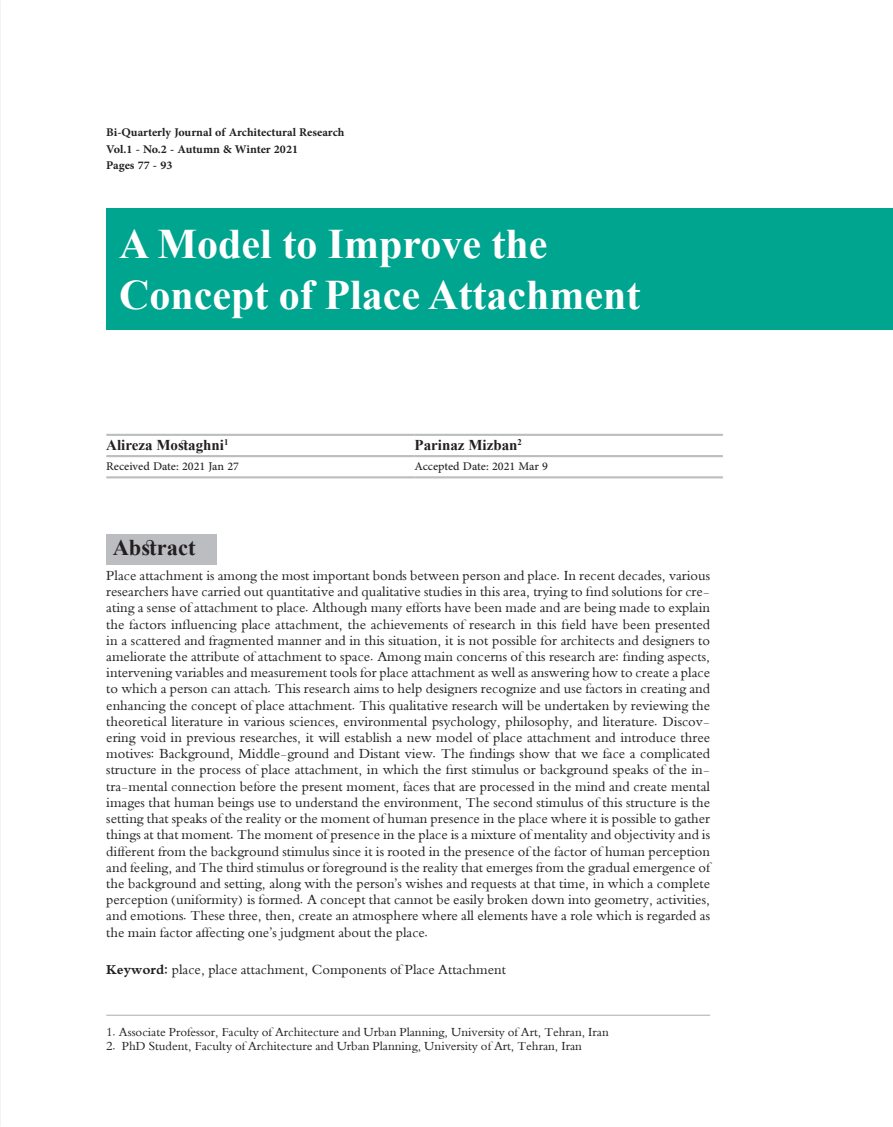
<style>
.page{position:relative;width:893px;height:1127px;background:#fff}
.page>*{position:absolute;margin:0;border:0;box-sizing:border-box;transform-origin:0 0}
.عنوان_مقاله_-_انگلیس{font:700 42px/50.4px "Times New Roman";color:#fff}
.بخش_های_اصلی_مقاله{font:700 22.5px "Times New Roman";color:#231f20}
.شناسنامه_در_شروع_مقا{font:700 16.5px "Adobe Arabic";color:#231f20}
.تاریخ_دریافت_و_پذیرش{font:16.5px "Adobe Arabic";color:#231f20}
.نویسندگان_-_انگلیسی{font:700 15px "Times New Roman";color:#231f20}
.متن_چکیده_و_واژگان_ک{font:13.5px/16.2px "XB Niloofar";color:#231f20;text-align:justify}
.زیرنویس_انگلیسی{font:12px "XB Niloofar";color:#231f20}
.نویسندگان_-_انگلیسی-2{font:700 8.7px "Times New Roman";color:#231f20}
.s1{font-weight:700}
</style>
<div class="page">
<div style="left:106px;top:208px;width:787px;height:122px;background:#00a590"></div>
<hr style="left:106px;top:455px;width:309px;height:2px;background:#bcbdc0">
<hr style="left:415px;top:455px;width:308px;height:2px;background:#bcbdc0">
<hr style="left:106px;top:476px;width:309px;height:2px;background:#bcbdc0">
<hr style="left:415px;top:476px;width:308px;height:2px;background:#bcbdc0">
<hr style="left:106px;top:434px;width:309px;height:2px;background:#bcbdc0">
<hr style="left:415px;top:434px;width:308px;height:2px;background:#bcbdc0">
<hr style="left:106px;top:1014px;width:604px;height:2px;background:#bcbdc0">
<div style="left:106px;top:534px;width:111px;height:31px;background:#bcbdc0"></div>
<p class="شناسنامه_در_شروع_مقا" style="left:106px;top:121px;width:240px">Bi-Quarterly Journal of Architectural Research</p>
<p class="شناسنامه_در_شروع_مقا" style="left:106px;top:138px;width:193px">Vol -.1 No -.2 Autumn &amp; Winter 2021</p>
<p class="شناسنامه_در_شروع_مقا" style="left:106px;top:154px;width:68px">Pages 77 93-</p>
<p class="عنوان_مقاله_-_انگلیس" style="left:119px;top:218px;width:523px">A Model to Improve the<br>Concept of Place Attachment</p>
<p class="نویسندگان_-_انگلیسی-2" style="left:224px;top:436px;width:6px">1</p>
<p class="نویسندگان_-_انگلیسی" style="left:106px;top:434px;width:119px">Alireza Mostaghni</p>
<p class="نویسندگان_-_انگلیسی-2" style="left:517px;top:436px;width:6px">2</p>
<p class="نویسندگان_-_انگلیسی" style="left:415px;top:434px;width:104px">Parinaz Mizban</p>
<p class="تاریخ_دریافت_و_پذیرش" style="left:106px;top:454px;width:134px">Received Date: 2021 Jan 27</p>
<p class="تاریخ_دریافت_و_پذیرش" style="left:415px;top:454px;width:135px">Accepted Date: 2021 Mar 9</p>
<p class="بخش_های_اصلی_مقاله" style="left:113px;top:531px;width:84px">Abstract</p>
<p class="متن_چکیده_و_واژگان_ک" style="left:106px;top:567px;width:605px">Place attachment is among the most important bonds between person and place In. recent decades, various</p>
<p class="متن_چکیده_و_واژگان_ک" style="left:106px;top:600px;width:605px">ating a sense of attachment to place. Although many efforts have been made and are being made to explain</p>
<p class="متن_چکیده_و_واژگان_ک" style="left:106px;top:583px;width:605px">researchers have carried out quantitative and qualitative studies in this area, trying to find solutions for cre-</p>
<p class="متن_چکیده_و_واژگان_ک" style="left:106px;top:616px;width:605px">the factors influencing place attachment, the achievements of research in this field have been presented in a scattered and fragmented manner and in this situation isit, not possible for architects and designers to ameliorate the attribute of attachment to space. Among main concerns of this research are: finding aspects, intervening variables and measurement tools for place attachment as well as answering how to create a place to which a person can attach. This research aims to help designers recognize and use factors in creating and enhancing the concept of place attachment. This qualitative research will be undertaken by reviewing the</p>
<p class="متن_چکیده_و_واژگان_ک" style="left:106px;top:729px;width:605px">ering void in previous researches, it will establish a new model of place attachment and introduce three</p>
<p class="متن_چکیده_و_واژگان_ک" style="left:106px;top:713px;width:605px">theoretical literature in various sciences, environmental psychology, philosophy, and literature. Discov-</p>
<p class="متن_چکیده_و_واژگان_ک" style="left:106px;top:745px;width:605px">motives: Background, Middle-ground and Distant view. The findings show that we face a complicated</p>
<p class="متن_چکیده_و_واژگان_ک" style="left:106px;top:778px;width:605px">tra-mental connection before the present moment, faces that are processed in the mind and create mental</p>
<p class="متن_چکیده_و_واژگان_ک" style="left:106px;top:762px;width:605px">structure in the process of place attachment, in which the first stimulus or background speaks of the in-</p>
<p class="متن_چکیده_و_واژگان_ک" style="left:106px;top:794px;width:605px">images that human beings use to understand the environment, The second stimulus of this structure is the setting that speaks of the reality or the moment of human presence in the place where isit possible to gather things at that moment. The moment ofpresence in the place is a mixture of mentality and objectivity and is different from the background stimulus since isit rooted in the presence of the factor of human perception and feeling, and The third stimulus or foreground is the reality that emerges from the gradual emergence of the background and setting, along with the person s’ wishes and requests at that time in, which a complete perception (uniformity) is formed A. concept that cannot be easily broken down into geometry, activities, and emotions. These three, then, create an atmosphere where all elements have a role which is regarded as the main factor affecting one s’ judgment about the place.</p>
<p class="متن_چکیده_و_واژگان_ک" style="left:106px;top:961px;width:401px"><span class="s1">Keyword:</span> place, place attachment, Components of Place Attachment</p>
<p class="زیرنویس_انگلیسی" style="left:106px;top:1025px;width:504px">1. Associate Professor, Faculty of Architecture and Urban Planning, University of Art, Tehran, Iran</p>
<p class="زیرنویس_انگلیسی" style="left:122px;top:1039px;width:461px">PhD Student, Faculty of Architecture and Urban Planning, University of Art, Tehran, Iran</p>
<p class="زیرنویس_انگلیسی" style="left:106px;top:1039px;width:11px">2.</p>
</div>
